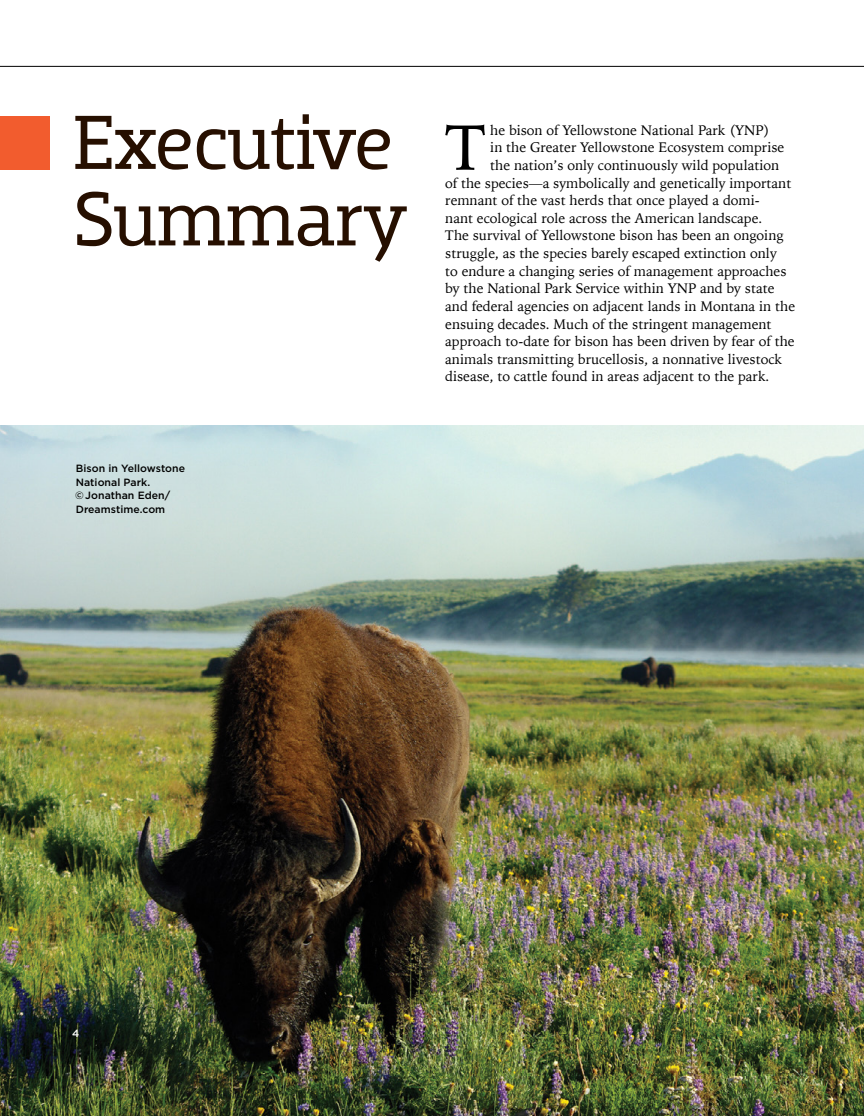
<style>
.page{position:relative;width:864px;height:1116px;background:#fff}
.page>*{position:absolute;margin:0;border:0;box-sizing:border-box;transform-origin:0 0}
.t1{font:78px/76.5px "Dobra Slab";letter-spacing:-.015em;color:#260f00}
.t2{font:64.5px "Iowan Old Style";color:#000}
.t3{font:13.8px "Iowan Old Style";color:#000}
.t4{font:500 10.5px/13.5px "Gotham";letter-spacing:.005em;color:#000}
.t5{font:500 10.5px "Gotham";color:#fff}
</style>
<div class="page">
<img style="left:0;top:426px;width:864px;height:690px">
<div style="left:0;top:116px;width:49px;height:54px;background:#f25c2e"></div>
<svg style="left:0;top:66px;width:864px;height:1px"></svg>
<h1 class="t1" style="left:73px;top:105px;width:336px">Executive<br>Summary</h1>
<p class="t4" style="left:75px;top:461px;width:111px">Bison in Yellowstone<br>National Park. ©Jonathan Eden/<br>Dreamstime.com</p>
<h2 class="t2" style="left:446px;top:90px;width:42px">T</h2>
<p class="t3" style="left:490px;top:118px;width:281px">he bison of Yellowstone National Park (YNP)</p>
<p class="t3" style="left:490px;top:135px;width:296px">in the Greater Yellowstone Ecosystem comprise</p>
<p class="t3" style="left:490px;top:153px;width:291px">the nation’s only continuously wild population</p>
<p class="t3" style="left:445px;top:170px;width:348px">of the species—a symbolically and genetically important</p>
<p class="t3" style="left:445px;top:188px;width:316px">remnant of the vast herds that once played a domi-</p>
<p class="t3" style="left:445px;top:206px;width:319px">nant ecological role across the American landscape.</p>
<p class="t3" style="left:445px;top:223px;width:340px">The survival of Yellowstone bison has been an ongoing</p>
<p class="t3" style="left:445px;top:241px;width:333px">struggle, as the species barely escaped extinction only</p>
<p class="t3" style="left:445px;top:258px;width:343px">to endure a changing series of management approaches</p>
<p class="t3" style="left:445px;top:276px;width:331px">by the National Park Service within YNP and by state</p>
<p class="t3" style="left:445px;top:294px;width:351px">and federal agencies on adjacent lands in Montana in the</p>
<p class="t3" style="left:445px;top:311px;width:328px">ensuing decades. Much of the stringent management</p>
<p class="t3" style="left:445px;top:329px;width:351px">approach to-date for bison has been driven by fear of the</p>
<p class="t3" style="left:445px;top:347px;width:338px">animals transmitting brucellosis, a nonnative livestock</p>
<p class="t3" style="left:445px;top:364px;width:326px">disease, to cattle found in areas adjacent to the park.</p>
<p class="t5" style="left:72px;top:1027px;width:9px">4</p>
</div>
